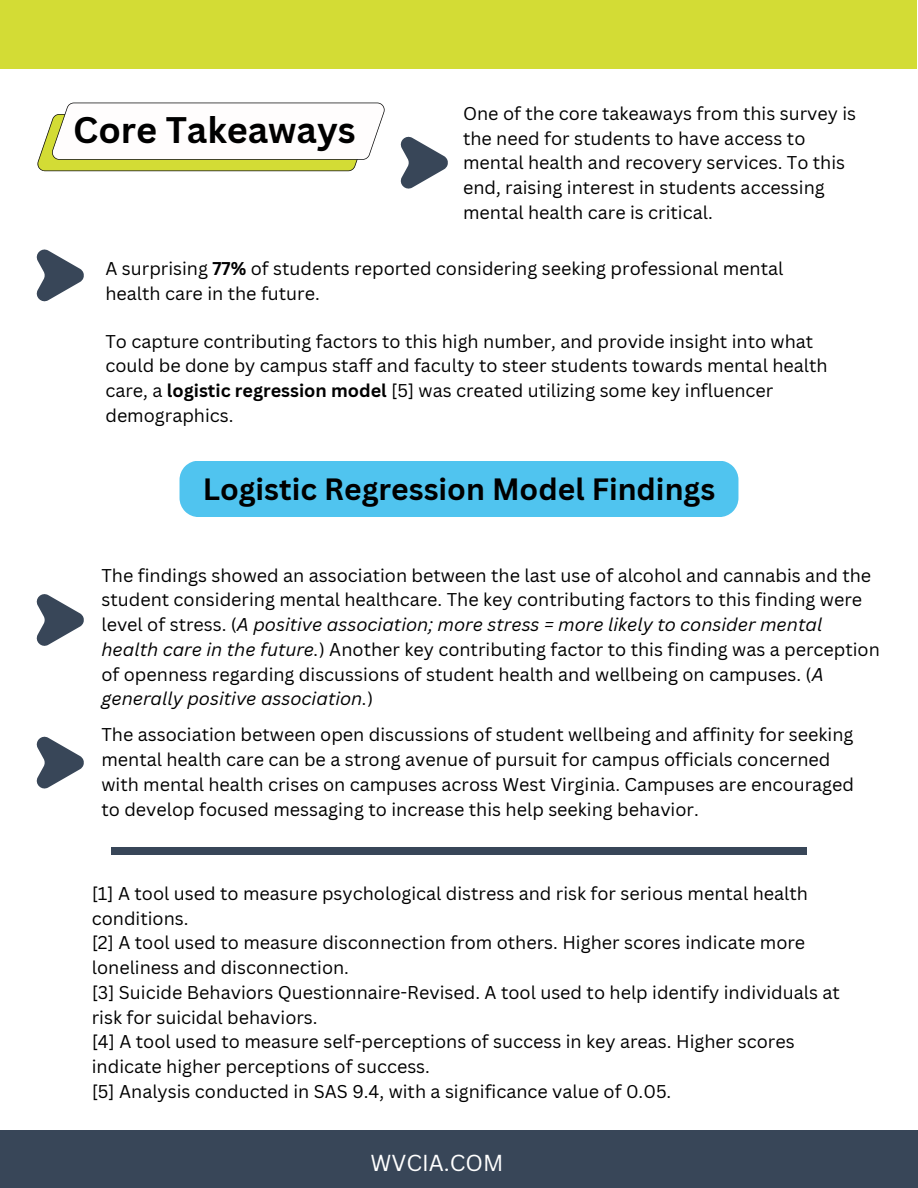
<style>
.page{position:relative;width:918px;height:1188px;background:#fff}
.page>*{position:absolute;margin:0;border:0;box-sizing:border-box;transform-origin:0 0}
.t1{font:700 36px "Canva Sans";color:#000}
.t2{font:700 30px "Canva Sans";color:#000}
.t3{font:22.5px "Canva Sans";color:#fff}
.t4{font:18px/24.8px "Canva Sans";color:#000}
.s1{font-weight:700}
.s2{font-style:italic}
</style>
<div class="page">
<div style="left:0;top:0;width:917px;height:68px;background:#d3dc35"></div>
<div style="left:0;top:1130px;width:918px;height:58px;background:#384658"></div>
<svg style="left:37px;top:594px;width:47px;height:52px"></svg>
<svg style="left:37px;top:737px;width:47px;height:52px"></svg>
<div style="left:111px;top:847px;width:696px;height:8px;background:#384658"></div>
<div style="left:180px;top:461px;width:558px;height:56px;background:#50c4ef"></div>
<svg style="left:37px;top:103px;width:348px;height:68px"></svg>
<svg style="left:401px;top:137px;width:47px;height:52px"></svg>
<svg style="left:37px;top:250px;width:47px;height:51px"></svg>
<h1 class="t1" style="left:73px;top:104px;width:284px">Core Takeaways</h1>
<p class="t4" style="left:463px;top:101px;width:395px">One of the core takeaways from this survey is the need for students to have access to mental health and recovery services. To this end, raising interest in students accessing mental health care is critical.</p>
<p class="t4" style="left:105px;top:256px;width:679px">A surprising <span class="s1">77%</span> of students reported considering seeking professional mental health care in the future.</p>
<p class="t4" style="left:105px;top:328px;width:724px">To capture contributing factors to this high number, and provide insight into what could be done by campus staff and faculty to steer students towards mental health care, a <span class="s1">logistic regression model</span> [5] was created utilizing some key influencer demographics.</p>
<h2 class="t2" style="left:203px;top:468px;width:514px">Logistic Regression Model Findings</h2>
<p class="t4" style="left:101px;top:562px;width:780px">The findings showed an association between the last use of alcohol and cannabis and the student considering mental healthcare. The key contributing factors to this finding were level of stress. (<span class="s2">A positive association; more stress = more likely to consider mental health care in the future.</span>) Another key contributing factor to this finding was a perception of openness regarding discussions of student health and wellbeing on campuses. (<span class="s2">A generally positive association.</span>)</p>
<p class="t4" style="left:101px;top:722px;width:754px">The association between open discussions of student wellbeing and affinity for seeking mental health care can be a strong avenue of pursuit for campus officials concerned with mental health crises on campuses across West Virginia. Campuses are encouraged to develop focused messaging to increase this help seeking behavior.</p>
<p class="t4" style="left:92px;top:881px;width:750px">[1] A tool used to measure psychological distress and risk for serious mental health conditions.<br>[2] A tool used to measure disconnection from others. Higher scores indicate more loneliness and disconnection.<br>[3] Suicide Behaviors Questionnaire-Revised. A tool used to help identify individuals at risk for suicidal behaviors.<br>[4] A tool used to measure self-perceptions of success in key areas. Higher scores indicate higher perceptions of success.<br>[5] Analysis conducted in SAS 9.4, with a significance value of 0.05.</p>
<p class="t3" style="left:370px;top:1147px;width:135px">WVCIA.COM</p>
</div>
